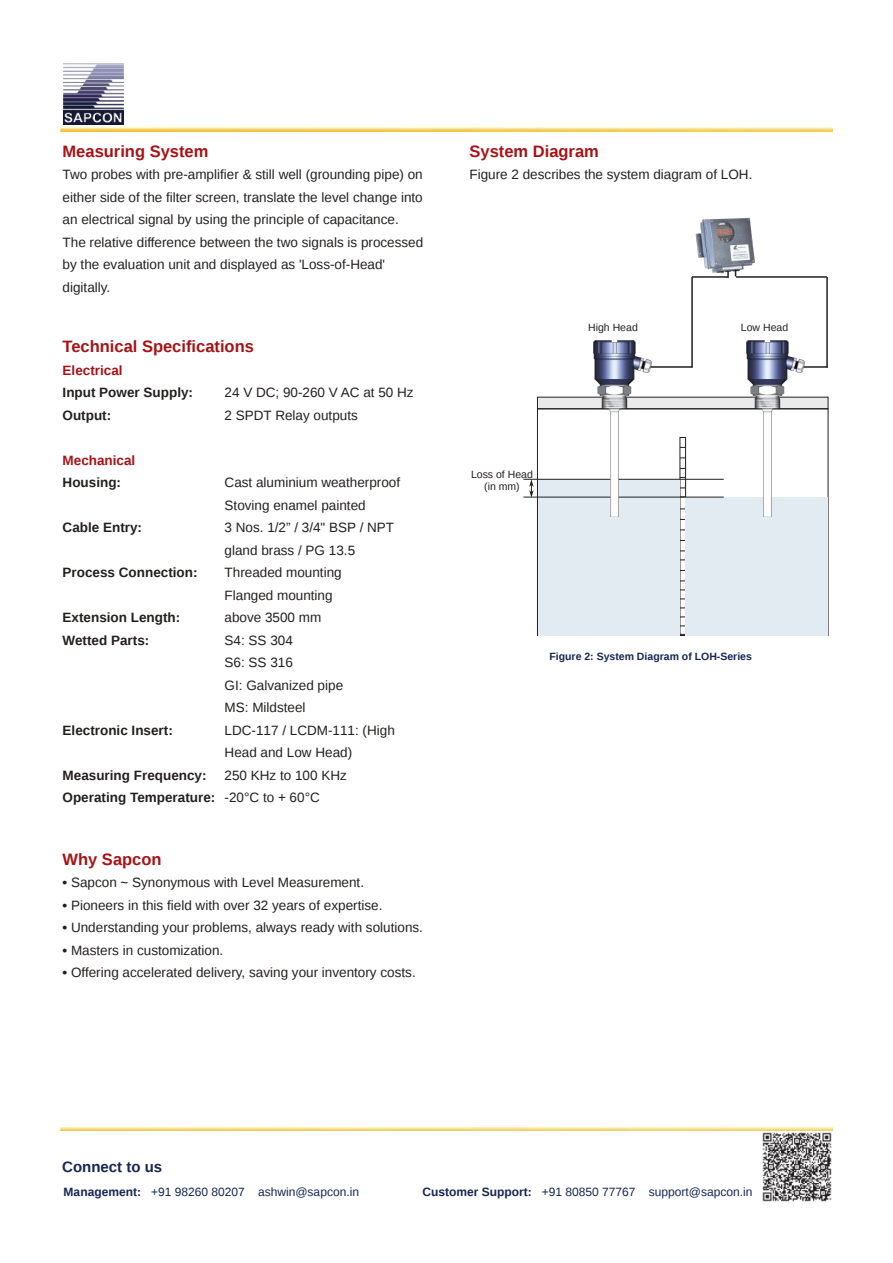
<style>
.page{position:relative;width:893px;height:1263px;background:#fff}
.page>*{position:absolute;margin:0;border:0;box-sizing:border-box;transform-origin:0 0}
.t1{font:700 16.5px "Liberation Sans";color:#a51316}
.t2{font:700 15px "Liberation Sans";color:#172652}
.t3{font:13.5px/22.5px "Liberation Sans";color:#241f1f}
.t4{font:700 13.5px "Liberation Sans";color:#241f1f}
.t5{font:700 13.5px "Liberation Sans";color:#a51316}
.t6{font:12px "Liberation Sans";color:#172652}
.t7{font:700 10.5px "Liberation Sans";color:#172652}
.t8{font:10.5px/12px "Liberation Sans";color:#241f1f;text-align:center}
.s1{font-weight:700}
</style>
<div class="page">
<img style="left:64px;top:63px;width:59px;height:62px">
<img style="left:60px;top:128px;width:772px;height:3px">
<img style="left:762px;top:1132px;width:69px;height:69px">
<div style="left:537px;top:397px;width:291px;height:12px;background:#ebeaea"></div>
<div style="left:537px;top:397px;width:291px;height:12px;border:1px solid #241f1f"></div>
<div style="left:538px;top:479px;width:142px;height:157px;background:#e1ebf1"></div>
<div style="left:685px;top:497px;width:143px;height:139px;background:#e1ebf1"></div>
<hr style="left:523px;top:479px;width:201px;height:1px;background:#241f1f">
<hr style="left:523px;top:497px;width:201px;height:1px;background:#241f1f">
<svg style="left:529px;top:479px;width:5px;height:19px"></svg>
<img style="left:593px;top:341px;width:59px;height:176px">
<img style="left:746px;top:341px;width:59px;height:176px">
<hr style="left:650px;top:366px;width:42px;height:2px;background:#241f1f">
<hr style="left:692px;top:276px;width:36px;height:2px;background:#241f1f">
<hr style="left:736px;top:276px;width:91px;height:2px;background:#241f1f">
<hr style="left:691px;top:277px;width:2px;height:90px;background:#241f1f">
<hr style="left:803px;top:366px;width:25px;height:2px;background:#241f1f">
<img style="left:695px;top:218px;width:60px;height:55px">
<svg style="left:727px;top:271px;width:2px;height:7px"></svg>
<hr style="left:826px;top:277px;width:2px;height:90px;background:#241f1f">
<p class="t1" style="left:63px;top:142px;width:147px">Measuring System</p>
<p class="t3" style="left:63px;top:163px;width:362px">Two probes with pre-amplifier &amp; still well (grounding pipe) on either side of the filter screen, translate the level change into an electrical signal by using the principle of capacitance.<br>The relative difference between the two signals is processed by the evaluation unit and displayed as 'Loss-of-Head' digitally.</p>
<p class="t1" style="left:63px;top:337px;width:193px">Technical Specifications</p>
<p class="t5" style="left:63px;top:363px;width:62px">Electrical</p>
<p class="t4" style="left:63px;top:385px;width:132px">Input Power Supply:</p>
<p class="t3" style="left:225px;top:381px;width:191px">24 V DC; 90-260 V AC at 50 Hz</p>
<p class="t4" style="left:63px;top:408px;width:50px">Output:</p>
<p class="t3" style="left:225px;top:404px;width:135px">2 SPDT Relay outputs</p>
<p class="t5" style="left:63px;top:453px;width:74px">Mechanical</p>
<p class="t4" style="left:63px;top:475px;width:60px">Housing:</p>
<p class="t3" style="left:225px;top:471px;width:177px">Cast aluminium weatherproof<br>Stoving enamel painted</p>
<p class="t4" style="left:63px;top:520px;width:81px">Cable Entry:</p>
<p class="t3" style="left:225px;top:516px;width:171px">3 Nos. 1/2” / 3/4" BSP / NPT gland brass / PG 13.5</p>
<p class="t4" style="left:63px;top:565px;width:137px">Process Connection:</p>
<p class="t3" style="left:225px;top:561px;width:119px">Threaded mounting<br>Flanged mounting</p>
<p class="t4" style="left:63px;top:610px;width:119px">Extension Length:</p>
<p class="t3" style="left:225px;top:606px;width:98px">above 3500 mm</p>
<p class="t4" style="left:63px;top:633px;width:88px">Wetted Parts:</p>
<p class="t3" style="left:225px;top:629px;width:120px">S4: SS 304<br>S6: SS 316<br>GI: Galvanized pipe<br>MS: Mildsteel</p>
<p class="t4" style="left:63px;top:723px;width:112px">Electronic Insert:</p>
<p class="t3" style="left:225px;top:719px;width:172px">LDC-117 / LCDM-111: (High<br>Head and Low Head)</p>
<p class="t4" style="left:63px;top:768px;width:146px">Measuring Frequency:</p>
<p class="t3" style="left:63px;top:764px;width:286px;text-indent:162px">250 KHz to 100 KHz<br><span class="s1">Operating Temperature:</span> -20°C to + 60°C</p>
<p class="t1" style="left:63px;top:850px;width:100px">Why Sapcon</p>
<p class="t3" style="left:63px;top:871px;width:303px"><span class="s1">•</span> Sapcon ~ Synonymous with Level Measurement.</p>
<p class="t3" style="left:63px;top:894px;width:321px"><span class="s1">•</span> Pioneers in this field with over 32 years of expertise.</p>
<p class="t3" style="left:63px;top:916px;width:362px"><span class="s1">•</span> Understanding your problems, always ready with solutions.</p>
<p class="t3" style="left:63px;top:939px;width:162px"><span class="s1">•</span> Masters in customization.</p>
<p class="t3" style="left:63px;top:961px;width:355px"><span class="s1">•</span> Offering accelerated delivery, saving your inventory costs.</p>
<p class="t1" style="left:470px;top:142px;width:131px">System Diagram</p>
<p class="t3" style="left:469px;top:163px;width:284px">Figure 2 describes the system diagram of LOH.</p>
<p class="t8" style="left:471px;top:468px;width:63px">Loss of Head (in mm)</p>
<p class="t8" style="left:588px;top:321px;width:51px">High Head</p>
<p class="t8" style="left:741px;top:321px;width:49px">Low Head</p>
<p class="t7" style="left:549px;top:650px;width:204px">Figure 2: System Diagram of LOH-Series</p>
<p class="t2" style="left:62px;top:1158px;width:101px">Connect to us</p>
<p class="t6" style="left:64px;top:1185px;width:297px"><span class="s1">Management:</span> +91 98260 80207 ashwin@sapcon.in</p>
<p class="t6" style="left:422px;top:1185px;width:332px"><span class="s1">Customer Support:</span> +91 80850 77767 support@sapcon.in</p>
</div>
